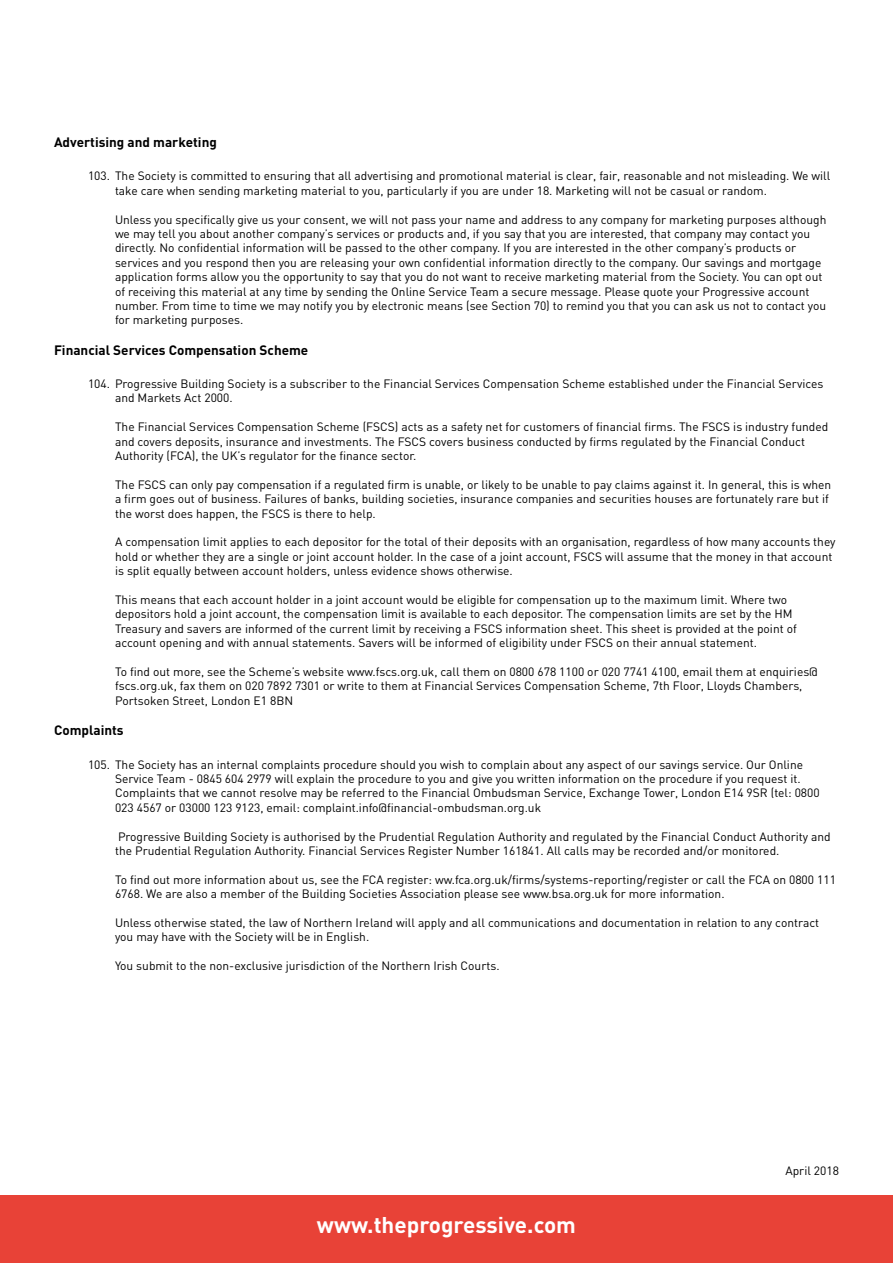
<style>
.page{position:relative;width:893px;height:1263px;background:#fff}
.page>*{position:absolute;margin:0;border:0;box-sizing:border-box;transform-origin:0 0}
.t1{font:700 22.5px "DIN";color:#fff}
.t2{font:700 13.5px "DIN";color:#000}
.t3{font:12px/14.4px "DIN";color:#000}
</style>
<div class="page">
<div style="left:0;top:1195px;width:893px;height:68px;background:#e84237"></div>
<p class="t2" style="left:54px;top:134px;width:164px">Advertising and marketing</p>
<p class="t3" style="left:115px;top:169px;width:717px;text-indent:-27px">103. The Society is committed to ensuring that all advertising and promotional material is clear, fair, reasonable and not misleading. We will take care when sending marketing material to you, particularly if you are under 18. Marketing will not be casual or random.</p>
<p class="t3" style="left:115px;top:212px;width:713px">Unless you specifically give us your consent, we will not pass your name and address to any company for marketing purposes although we may tell you about another company’s services or products and, if you say that you are interested, that company may contact you directly. No confidential information will be passed to the other company. If you are interested in the other company’s products or services and you respond then you are releasing your own confidential information directly to the company. Our savings and mortgage application forms allow you the opportunity to say that you do not want to receive marketing material from the Society. You can opt out of receiving this material at any time by sending the Online Service Team a secure message. Please quote your Progressive account number. From time to time we may notify you by electronic means (see Section 70) to remind you that you can ask us not to contact you for marketing purposes.</p>
<p class="t2" style="left:54px;top:341px;width:256px">Financial Services Compensation Scheme</p>
<p class="t3" style="left:115px;top:376px;width:710px;text-indent:-27px">104. Progressive Building Society is a subscriber to the Financial Services Compensation Scheme established under the Financial Services and Markets Act 2000.</p>
<p class="t3" style="left:115px;top:419px;width:715px">The Financial Services Compensation Scheme (FSCS) acts as a safety net for customers of financial firms. The FSCS is industry funded and covers deposits, insurance and investments. The FSCS covers business conducted by firms regulated by the Financial Conduct<br>Authority (FCA), the UK’s regulator for the finance sector.</p>
<p class="t3" style="left:115px;top:477px;width:718px">The FSCS can only pay compensation if a regulated firm is unable, or likely to be unable to pay claims against it. In general, this is when a firm goes out of business. Failures of banks, building societies, insurance companies and securities houses are fortunately rare but if the worst does happen, the FSCS is there to help.</p>
<p class="t3" style="left:115px;top:535px;width:722px">A compensation limit applies to each depositor for the total of their deposits with an organisation, regardless of how many accounts they hold or whether they are a single or joint account holder. In the case of a joint account, FSCS will assume that the money in that account is split equally between account holders, unless evidence shows otherwise.</p>
<p class="t3" style="left:115px;top:592px;width:683px">This means that each account holder in a joint account would be eligible for compensation up to the maximum limit. Where two depositors hold a joint account, the compensation limit is available to each depositor. The compensation limits are set by the HM Treasury and savers are informed of the current limit by receiving a FSCS information sheet. This sheet is provided at the point of account opening and with annual statements. Savers will be informed of eligibility under FSCS on their annual statement.</p>
<p class="t3" style="left:115px;top:664px;width:704px">To find out more, see the Scheme’s website www.fscs.org.uk, call them on 0800 678 1100 or 020 7741 4100, email them at enquiries@ fscs.org.uk, fax them on 020 7892 7301 or write to them at Financial Services Compensation Scheme, 7th Floor, Lloyds Chambers,<br>Portsoken Street, London E1 8BN</p>
<p class="t2" style="left:54px;top:722px;width:71px">Complaints</p>
<p class="t3" style="left:115px;top:757px;width:706px;text-indent:-27px">105. The Society has an internal complaints procedure should you wish to complain about any aspect of our savings service. Our Online Service Team - 0845 604 2979 will explain the procedure to you and give you written information on the procedure if you request it.<br>Complaints that we cannot resolve may be referred to the Financial Ombudsman Service, Exchange Tower, London E14 9SR (tel: 0800<br>023 4567 or 03000 123 9123, email: complaint.info@financial-ombudsman.org.uk</p>
<p class="t3" style="left:115px;top:829px;width:717px">Progressive Building Society is authorised by the Prudential Regulation Authority and regulated by the Financial Conduct Authority and the Prudential Regulation Authority. Financial Services Register Number 161841. All calls may be recorded and/or monitored.</p>
<p class="t3" style="left:115px;top:872px;width:722px">To find out more information about us, see the FCA register: ww.fca.org.uk/firms/systems-reporting/register or call the FCA on 0800 111<br>6768. We are also a member of the Building Societies Association please see www.bsa.org.uk for more information.</p>
<p class="t3" style="left:115px;top:915px;width:706px">Unless otherwise stated, the law of Northern Ireland will apply and all communications and documentation in relation to any contract you may have with the Society will be in English.</p>
<p class="t3" style="left:115px;top:958px;width:386px">You submit to the non-exclusive jurisdiction of the Northern Irish Courts.</p>
<h1 class="t1" style="left:317px;top:1210px;width:261px">www.theprogressive.com</h1>
<p class="t3" style="left:785px;top:1163px;width:55px">April 2018</p>
</div>
